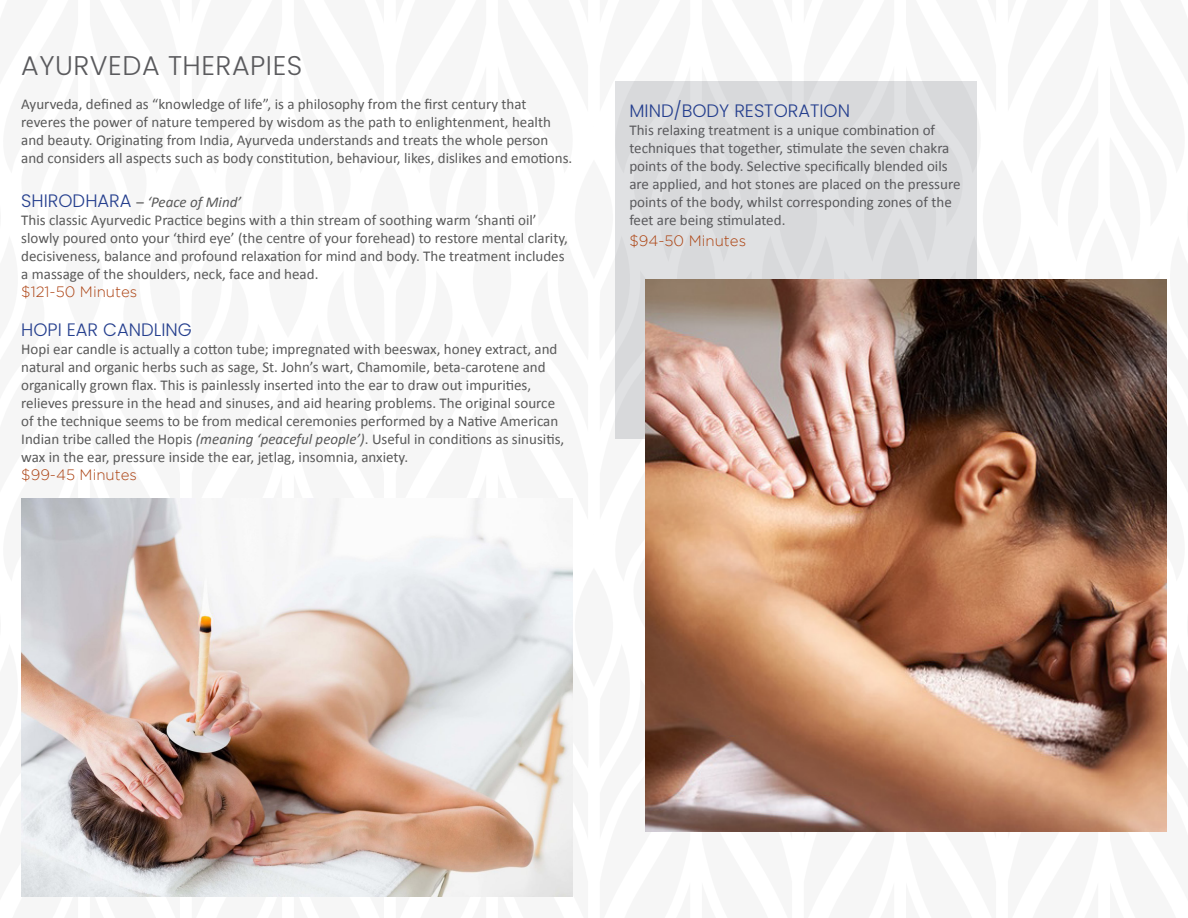
<style>
.page{position:relative;width:1188px;height:918px;background:#fff}
.page>*{position:absolute;margin:0;border:0;box-sizing:border-box;transform-origin:0 0}
.t1{font:300 27px "Poppins";letter-spacing:.02em;color:#5a5a5d}
.t2{font:300 18px "Poppins";color:#253f8e}
.t3{font:15px/18px "Calibri";color:#595959}
.t4{font:15px/18px "Calibri";color:#5a5a5d}
.t5{font:300 15px "Gotham";color:#ac4210}
.s1{font-family:"Poppins";font-weight:300;font-size:18px;color:#253f8e}
.s2{font-style:italic}
.s3{font-family:"Gotham";font-weight:300;color:#ac4212}
</style>
<div class="page">
<img style="left:21px;top:81px;width:1146px;height:751px">
<img style="left:21px;top:499px;width:552px;height:398px">
<p class="t1" style="left:21px;top:50px;width:282px">AYURVEDA THERAPIES</p>
<p class="t3" style="left:21px;top:96px;width:553px">Ayurveda, defined as “knowledge of life”, is a philosophy from the first century that reveres the power of nature tempered by wisdom as the path to enlightenment, health and beauty. Originating from India, Ayurveda understands and treats the whole person and considers all aspects such as body constitution, behaviour, likes, dislikes and emotions.</p>
<p class="t3" style="left:21px;top:193px;width:548px"><span class="s1">SHIRODHARA</span> – <span class="s2">‘Peace of Mind’<br></span>This classic Ayurvedic Practice begins with a thin stream of soothing warm ‘shanti oil’ slowly poured onto your ‘third eye’ (the centre of your forehead) to restore mental clarity, decisiveness, balance and profound relaxation for mind and body. The treatment includes a massage of the shoulders, neck, face and head.<br><span class="s3">$121-50 Minutes</span></p>
<p class="t2" style="left:21px;top:320px;width:172px">HOPI EAR CANDLING</p>
<p class="t3" style="left:21px;top:340px;width:545px">Hopi ear candle is actually a cotton tube; impregnated with beeswax, honey extract, and natural and organic herbs such as sage, St. John’s wart, Chamomile, beta-carotene and organically grown flax. This is painlessly inserted into the ear to draw out impurities, relieves pressure in the head and sinuses, and aid hearing problems. The original source of the technique seems to be from medical ceremonies performed by a Native American Indian tribe called the Hopis <span class="s2">(meaning ‘peaceful people’)</span>. Useful in conditions as sinusitis, wax in the ear, pressure inside the ear, jetlag, insomnia, anxiety.<br><span class="s3">$99-45 Minutes</span></p>
<p class="t2" style="left:629px;top:100px;width:222px">MIND/BODY RESTORATION</p>
<p class="t4" style="left:629px;top:121px;width:333px">This relaxing treatment is a unique combination of techniques that together, stimulate the seven chakra points of the body. Selective specifically blended oils are applied, and hot stones are placed on the pressure points of the body, whilst corresponding zones of the feet are being stimulated.</p>
<p class="t5" style="left:629px;top:233px;width:118px">$94-50 Minutes</p>
</div>
